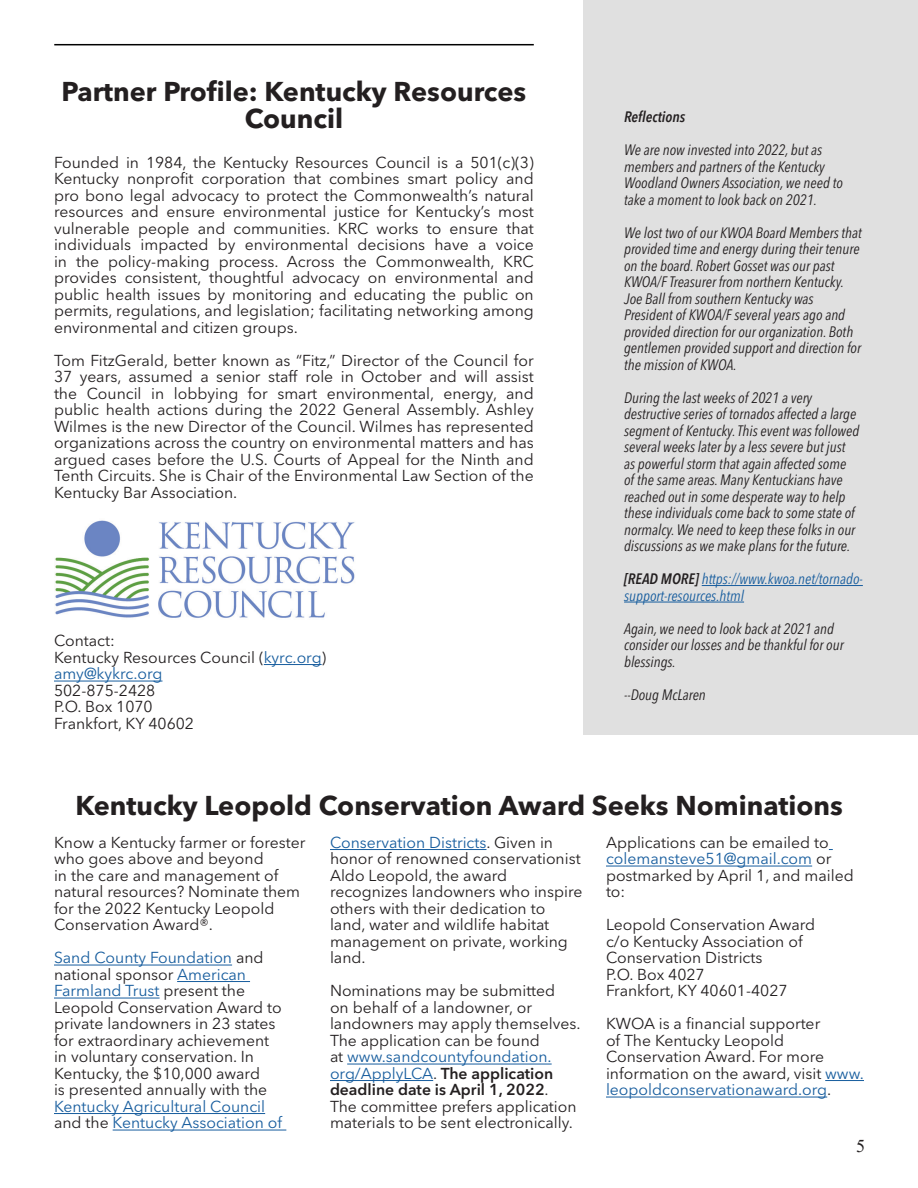
<style>
.page{position:relative;width:918px;height:1188px;background:#fff}
.page>*{position:absolute;margin:0;border:0;box-sizing:border-box;transform-origin:0 0}
.t1{font:700 27px/27px "Avenir Next LT Pro";color:#231f20;text-align:center}
.t2{font:18px "Times New Roman";color:#231f20}
.t3{font:15.75px/16.5px "Avenir Next LT Pro";color:#231f20}
.t4{font:15.75px "Avenir Next LT Pro";color:#175d9e}
.t5{font:italic condensed 15px/16.5px "Avenir Next LT Pro";color:#231f20}
.t6{font:italic condensed 15px/16.5px "Avenir Next LT Pro";color:#175d9e}
.t7{font:italic 600 condensed 15px "Avenir Next LT Pro";color:#231f20}
.s1{color:#175d9e}
.s2{font-weight:600;color:#231f20}
.s3{font-weight:600}
</style>
<div class="page">
<hr style="left:264px;top:664px;width:58px;height:1px;background:#175d9e">
<hr style="left:54px;top:681px;width:108px;height:1px;background:#175d9e">
<hr style="left:54px;top:44px;width:480px;height:1px;background:#000">
<img style="left:55px;top:520px;width:300px;height:98px">
<div style="left:583px;top:0;width:335px;height:734px;background:#e0e0e0"></div>
<hr style="left:702px;top:585px;width:161px;height:1px;background:#175d9e">
<hr style="left:624px;top:602px;width:120px;height:1px;background:#175d9e">
<hr style="left:54px;top:965px;width:178px;height:1px;background:#175d9e">
<hr style="left:177px;top:981px;width:73px;height:1px;background:#175d9e">
<hr style="left:54px;top:998px;width:106px;height:1px;background:#175d9e">
<hr style="left:54px;top:1113px;width:211px;height:1px;background:#175d9e">
<hr style="left:113px;top:1130px;width:173px;height:1px;background:#175d9e">
<hr style="left:330px;top:849px;width:156px;height:1px;background:#175d9e">
<hr style="left:347px;top:1064px;width:205px;height:1px;background:#175d9e">
<hr style="left:330px;top:1080px;width:103px;height:1px;background:#175d9e">
<hr style="left:606px;top:866px;width:206px;height:1px;background:#175d9e">
<hr style="left:825px;top:1080px;width:39px;height:1px;background:#175d9e">
<hr style="left:606px;top:1097px;width:221px;height:1px;background:#175d9e">
<p class="t1" style="left:61px;top:78px;width:466px">Partner Profile: Kentucky Resources<br>Council</p>
<p class="t3" style="left:54px;top:154px;width:481px;text-align:justify">Founded in 1984, the Kentucky Resources Council is a 501(c)(3)<br>Kentucky nonprofit corporation that combines smart policy and pro bono legal advocacy to protect the Commonwealth’s natural resources and ensure environmental justice for Kentucky’s most vulnerable people and communities. KRC works to ensure that individuals impacted by environmental decisions have a voice in the policy-making process. Across the Commonwealth, KRC provides consistent, thoughtful advocacy on environmental and public health issues by monitoring and educating the public on permits, regulations, and legislation; facilitating networking among environmental and citizen groups.</p>
<p class="t3" style="left:54px;top:352px;width:481px;text-align:justify">Tom FitzGerald, better known as “Fitz,” Director of the Council for 37 years, assumed a senior staff role in October and will assist the Council in lobbying for smart environmental, energy, and public health actions during the 2022 General Assembly. Ashley Wilmes is the new Director of the Council. Wilmes has represented organizations across the country on environmental matters and has argued cases before the U.S. Courts of Appeal for the Ninth and Tenth Circuits. She is Chair of the Environmental Law Section of the Kentucky Bar Association.</p>
<p class="t3" style="left:54px;top:633px;width:62px">Contact:</p>
<p class="t3" style="left:54px;top:649px;width:274px">Kentucky Resources Council (<span class="s1">kyrc.org</span>)</p>
<p class="t4" style="left:54px;top:665px;width:110px">amy@kykrc.org</p>
<p class="t3" style="left:54px;top:682px;width:103px">502-875-2428</p>
<p class="t3" style="left:54px;top:699px;width:100px">P.O. Box 1070</p>
<p class="t3" style="left:54px;top:715px;width:142px">Frankfort, KY 40602</p>
<p class="t7" style="left:624px;top:108px;width:63px">Reflections</p>
<p class="t5" style="left:624px;top:141px;width:220px">We are now invested into 2022, but as members and partners of the Kentucky Woodland Owners Association, we need to take a moment to look back on 2021.</p>
<p class="t5" style="left:624px;top:224px;width:239px">We lost two of our KWOA Board Members that provided time and energy during their tenure on the board. Robert Gosset was our past KWOA/F Treasurer from northern Kentucky.<br>Joe Ball from southern Kentucky was President of KWOA/F several years ago and provided direction for our organization. Both gentlemen provided support and direction for the mission of KWOA.</p>
<p class="t5" style="left:624px;top:389px;width:237px">During the last weeks of 2021 a very destructive series of tornados affected a large segment of Kentucky. This event was followed several weeks later by a less severe but just as powerful storm that again affected some of the same areas. Many Kentuckians have reached out in some desperate way to help these individuals come back to some state of normalcy. We need to keep these folks in our discussions as we make plans for the future.</p>
<p class="t6" style="left:624px;top:570px;width:240px"><span class="s2">[READ MORE]</span> https://www.kwoa.net/tornado&shy;support-resources.html</p>
<p class="t5" style="left:624px;top:620px;width:221px">Again, we need to look back at 2021 and consider our losses and be thankful for our blessings.</p>
<p class="t5" style="left:624px;top:686px;width:83px">--Doug McLaren</p>
<p class="t1" style="left:75px;top:792px;width:769px">Kentucky Leopold Conservation Award Seeks Nominations</p>
<p class="t3" style="left:54px;top:834px;width:253px">Know a Kentucky farmer or forester who goes above and beyond<br>in the care and management of natural resources? Nominate them for the 2022 Kentucky Leopold<br>Conservation Award®.</p>
<p class="t3" style="left:54px;top:950px;width:230px"><span class="s1">Sand County Foundation</span> and national sponsor <span class="s1">American<br>Farmland Trust</span> present the<br>Leopold Conservation Award to private landowners in 23 states for extraordinary achievement in voluntary conservation. In<br>Kentucky, the $10,000 award<br>is presented annually with the<br><span class="s1">Kentucky Agricultural Council </span>and the <span class="s1">Kentucky Association of</span></p>
<p class="t3" style="left:606px;top:834px;width:249px">Applications can be emailed to <span class="s1">colemansteve51@gmail.com</span> or postmarked by April 1, and mailed to:</p>
<p class="t3" style="left:606px;top:917px;width:211px">Leopold Conservation Award</p>
<p class="t3" style="left:606px;top:933px;width:198px">c/o Kentucky Association of<br>Conservation Districts</p>
<p class="t3" style="left:606px;top:966px;width:100px">P.O. Box 4027</p>
<p class="t3" style="left:606px;top:983px;width:183px">Frankfort, KY 40601-4027</p>
<p class="t3" style="left:606px;top:1016px;width:260px">KWOA is a financial supporter<br>of The Kentucky Leopold<br>Conservation Award. For more information on the award, visit <span class="s1">www. leopoldconservationaward.org</span>.</p>
<p class="t3" style="left:330px;top:834px;width:254px"><span class="s1">Conservation Districts</span>. Given in honor of renowned conservationist<br>Aldo Leopold, the award recognizes landowners who inspire others with their dedication to land, water and wildlife habitat management on private, working land.</p>
<p class="t3" style="left:330px;top:983px;width:252px">Nominations may be submitted<br>on behalf of a landowner, or landowners may apply themselves.<br>The application can be found<br>at <span class="s1">www.sandcountyfoundation. org/ApplyLCA</span>. <span class="s3">The application deadline date is April 1, 2022</span>.<br>The committee prefers application materials to be sent electronically.</p>
<p class="t2" style="left:856px;top:1133px;width:10px">5</p>
</div>
